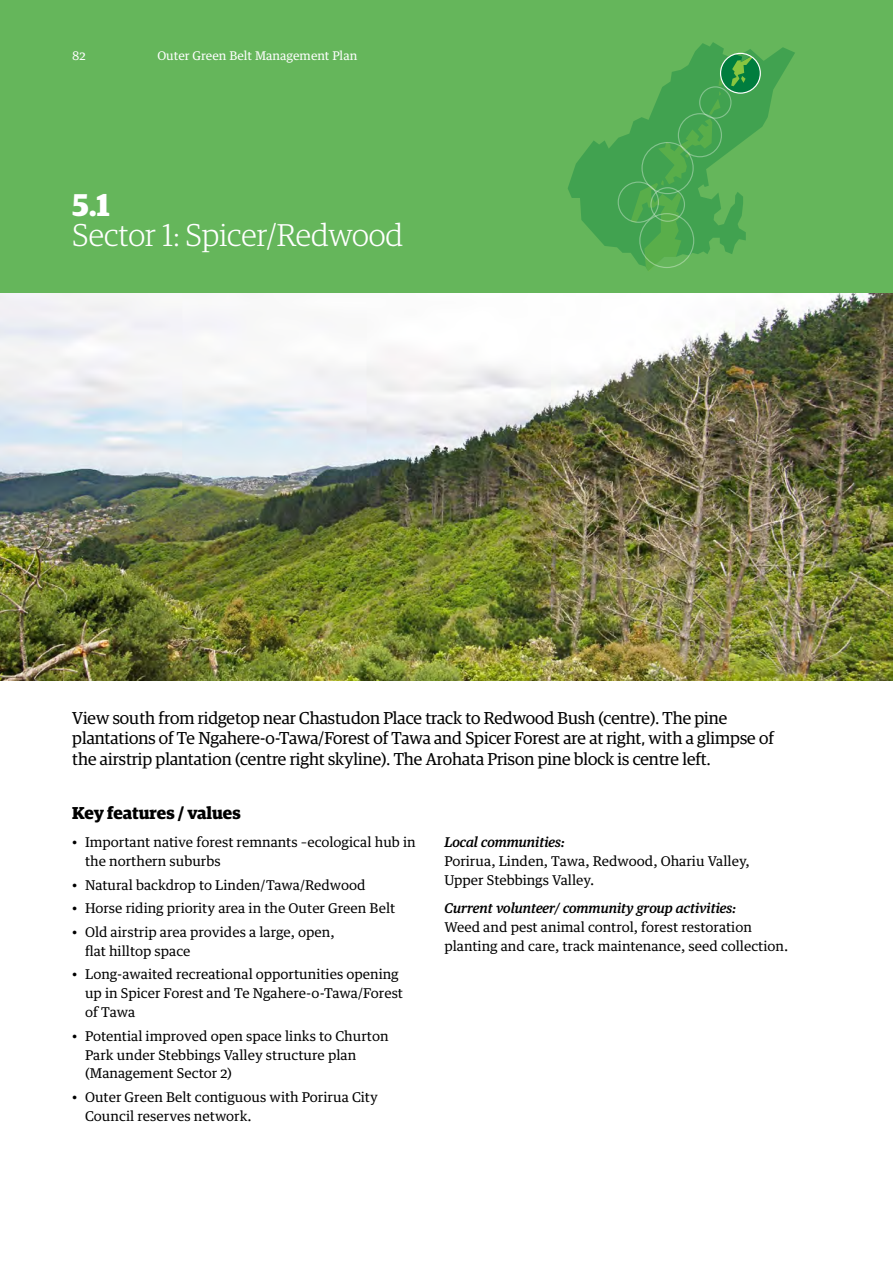
<style>
.page{position:relative;width:893px;height:1263px;background:#fff}
.page>*{position:absolute;margin:0;border:0;box-sizing:border-box;transform-origin:0 0}
.t1{font:300 31.5px "Guardian Egyp";color:#fff}
.t2{font:700 31.5px "Guardian Egyp";color:#fff}
.t3{font:17.25px/20.2px "Guardian Egyp";color:#000}
.t4{font:700 17.25px "Guardian Egyp";letter-spacing:-.005em;color:#000}
.t5{font:13.5px/18.9px "Guardian Text Egyp";color:#000}
.t6{font:italic 500 13.5px "Guardian Text Egyp";color:#000}
.t7{font:12px "Guardian Text Egyp";color:#fff}
</style>
<div class="page">
<div style="left:0;top:0;width:893px;height:340px;background:#65b65b"></div>
<img style="left:0;top:293px;width:893px;height:388px">
<svg style="left:568px;top:42px;width:227px;height:211px"></svg>
<div style="left:618px;top:182px;width:41px;height:41px;border:1px solid #fff;border-radius:50%"></div>
<svg style="left:631px;top:53px;width:129px;height:218px"></svg>
<div style="left:720px;top:53px;width:41px;height:41px;border:1px solid #fff;border-radius:50%"></div>
<p class="t7" style="left:72px;top:46px;width:15px">82</p>
<p class="t7" style="left:157px;top:46px;width:201px">Outer Green Belt Management Plan</p>
<h1 class="t2" style="left:72px;top:181px;width:39px">5.1</h1>
<h1 class="t1" style="left:72px;top:214px;width:332px">Sector 1: Spicer/Redwood</h1>
<p class="t3" style="left:72px;top:707px;width:703px">View south from ridgetop near Chastudon Place track to Redwood Bush (centre). The pine plantations of Te Ngahere-o-Tawa/Forest of Tawa and Spicer Forest are at right, with a glimpse of the airstrip plantation (centre right skyline). The Arohata Prison pine block is centre left.</p>
<p class="t4" style="left:72px;top:800px;width:170px">Key features / values</p>
<p class="t5" style="left:85px;top:831px;width:332px;text-indent:-13px">• Important native forest remnants –ecological hub in the northern suburbs</p>
<p class="t5" style="left:72px;top:874px;width:295px">• Natural backdrop to Linden/Tawa/Redwood</p>
<p class="t5" style="left:72px;top:897px;width:325px">• Horse riding priority area in the Outer Green Belt</p>
<p class="t5" style="left:85px;top:921px;width:251px;text-indent:-13px">• Old airstrip area provides a large, open, flat hilltop space</p>
<p class="t5" style="left:85px;top:964px;width:320px;text-indent:-13px">• Long-awaited recreational opportunities opening up in Spicer Forest and Te Ngahere-o-Tawa/Forest of Tawa</p>
<p class="t5" style="left:85px;top:1025px;width:305px;text-indent:-13px">• Potential improved open space links to Churton<br>Park under Stebbings Valley structure plan (Management Sector 2)</p>
<p class="t5" style="left:85px;top:1086px;width:294px;text-indent:-13px">• Outer Green Belt contiguous with Porirua City<br>Council reserves network.</p>
<p class="t6" style="left:444px;top:831px;width:122px">Local communities:</p>
<p class="t5" style="left:444px;top:850px;width:307px">Porirua, Linden, Tawa, Redwood, Ohariu Valley,<br>Upper Stebbings Valley.</p>
<p class="t6" style="left:444px;top:897px;width:294px">Current volunteer/ community group activities:</p>
<p class="t5" style="left:444px;top:916px;width:346px">Weed and pest animal control, forest restoration planting and care, track maintenance, seed collection.</p>
</div>
